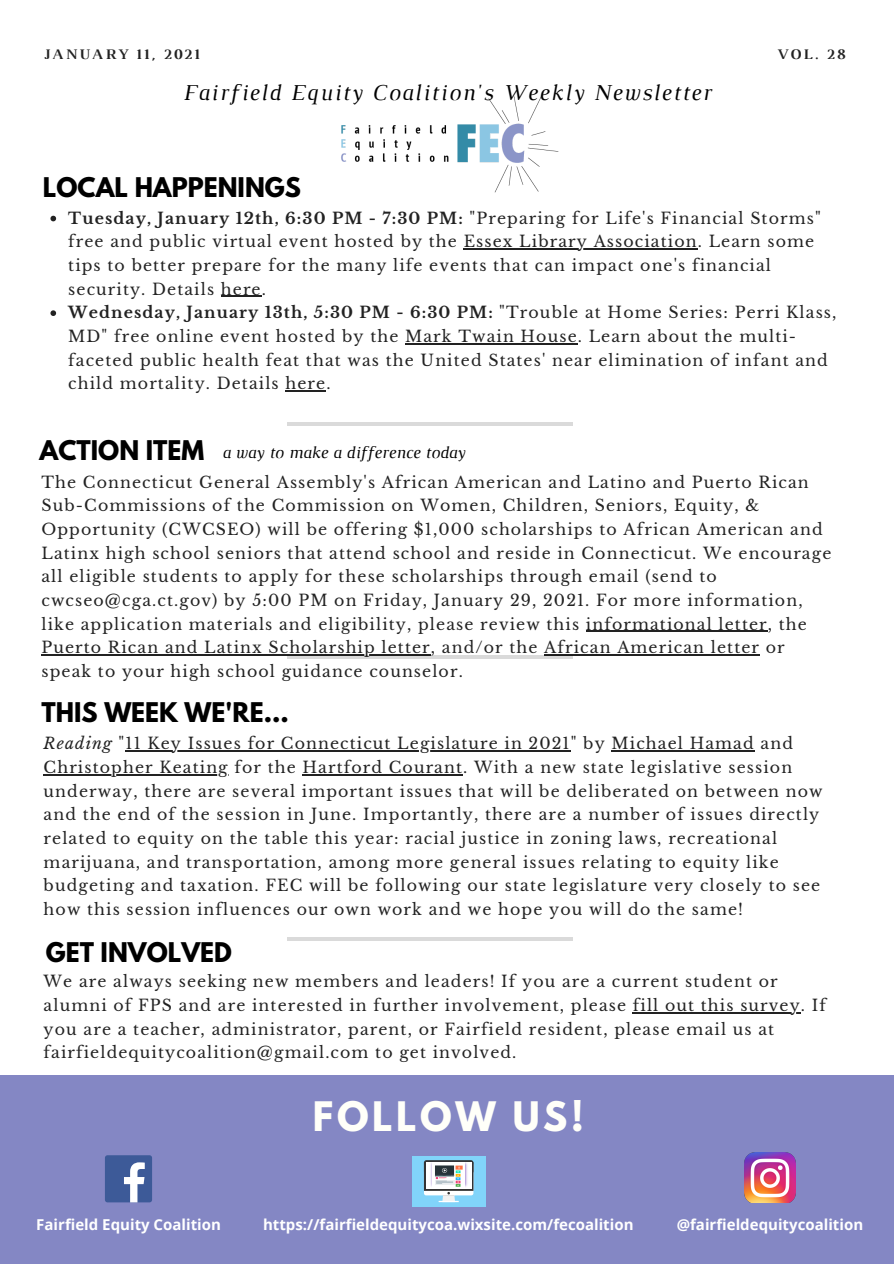
<style>
.page{position:relative;width:894px;height:1264px;background:#fff}
.page>*{position:absolute;margin:0;border:0;box-sizing:border-box;transform-origin:0 0}
.t1{font:700 36px "League Spartan";letter-spacing:.1em;color:#fffff9}
.t2{font:700 24px "League Spartan";color:#000}
.t3{font:italic 23.25px "Luthier";letter-spacing:.07em;color:#000}
.t4{font:italic 17.4px "Luthier";color:#000}
.t5{font:15.75px/23.7px "Libre Baskerville";letter-spacing:.07em;color:#222}
.t6{font:700 15px "Open Sans";color:#fff}
.t7{font:700 14.85px "Luthier";letter-spacing:.14em;color:#222}
.s1{font-weight:700}
.s2{font-style:italic}
</style>
<div class="page">
<hr style="left:287px;top:937px;width:285px;height:4px;background:#dadada">
<svg style="left:50px;top:216px;width:6px;height:5px"></svg>
<hr style="left:463px;top:248px;width:234px;height:1px;background:#222">
<hr style="left:221px;top:296px;width:41px;height:1px;background:#222">
<svg style="left:50px;top:310px;width:6px;height:6px"></svg>
<hr style="left:405px;top:343px;width:172px;height:1px;background:#222">
<hr style="left:285px;top:390px;width:41px;height:1px;background:#222">
<hr style="left:287px;top:422px;width:285px;height:3px;background:#000">
<hr style="left:632px;top:1012px;width:168px;height:1px;background:#222">
<hr style="left:585px;top:631px;width:182px;height:1px;background:#222">
<hr style="left:41px;top:654px;width:389px;height:1px;background:#222">
<hr style="left:544px;top:654px;width:216px;height:1px;background:#222">
<div style="left:0;top:1075px;width:893px;height:188px;background:#8487c4"></div>
<img style="left:744px;top:1152px;width:51px;height:50px">
<div style="left:105px;top:1155px;width:47px;height:47px;background:#3d5a98;border-radius:3px"></div>
<svg style="left:124px;top:1162px;width:21px;height:40px"></svg>
<div style="left:412px;top:1155px;width:73px;height:51px;background:#81d4fa"></div>
<svg style="left:424px;top:1160px;width:49px;height:42px;background:#b8c2c7"></svg>
<hr style="left:125px;top:750px;width:445px;height:1px;background:#222">
<hr style="left:611px;top:750px;width:143px;height:1px;background:#222">
<hr style="left:44px;top:774px;width:185px;height:1px;background:#222">
<hr style="left:302px;top:774px;width:161px;height:1px;background:#222">
<img style="left:341px;top:95px;width:218px;height:98px">
<svg style="left:287px;top:655px;width:285px;height:4px"></svg>
<p class="t7" style="left:44px;top:49px;width:157px">JANUARY 11, 2021</p>
<p class="t7" style="left:776px;top:49px;width:70px">VOL. 28</p>
<p class="t3" style="left:183px;top:84px;width:529px">Fairfield Equity Coalition's Weekly Newsletter</p>
<p class="t2" style="left:43px;top:175px;width:259px">LOCAL HAPPENINGS</p>
<p class="t5" style="left:68px;top:206px;width:753px"><span class="s1">Tuesday, January 12th, 6:30 PM - 7:30 PM:</span> "Preparing for Life's Financial Storms" free and public virtual event hosted by the Essex Library Association. Learn some tips to better prepare for the many life events that can impact one's financial security. Details here.</p>
<p class="t5" style="left:68px;top:301px;width:769px"><span class="s1">Wednesday, January 13th, 5:30 PM - 6:30 PM:</span> "Trouble at Home Series: Perri Klass, MD" free online event hosted by the Mark Twain House. Learn about the multi&shy;faceted public health feat that was the United States' near elimination of infant and child mortality. Details here.</p>
<p class="t2" style="left:40px;top:438px;width:166px">ACTION ITEM</p>
<p class="t4" style="left:222px;top:446px;width:244px">a way to make a difference today</p>
<p class="t5" style="left:41px;top:470px;width:791px">The Connecticut General Assembly's African American and Latino and Puerto Rican Sub-Commissions of the Commission on Women, Children, Seniors, Equity, &amp; Opportunity (CWCSEO) will be offering $1,000 scholarships to African American and Latinx high school seniors that attend school and reside in Connecticut. We encourage all eligible students to apply for these scholarships through email (send to cwcseo@cga.ct.gov) by 5:00 PM on Friday, January 29, 2021. For more information, like application materials and eligibility, please review this informational letter, the Puerto Rican and Latinx Scholarship letter, and/or the African American letter or speak to your high school guidance counselor.</p>
<p class="t2" style="left:42px;top:700px;width:249px">THIS WEEK WE'RE...</p>
<p class="t5" style="left:44px;top:732px;width:780px"><span class="s2">Reading</span> "11 Key Issues for Connecticut Legislature in 2021" by Michael Hamad and Christopher Keating for the Hartford Courant. With a new state legislative session underway, there are several important issues that will be deliberated on between now and the end of the session in June. Importantly, there are a number of issues directly related to equity on the table this year: racial justice in zoning laws, recreational marijuana, and transportation, among more general issues relating to equity like budgeting and taxation. FEC will be following our state legislature very closely to see how this session influences our own work and we hope you will do the same!</p>
<p class="t2" style="left:46px;top:940px;width:187px">GET INVOLVED</p>
<p class="t5" style="left:44px;top:969px;width:783px">We are always seeking new members and leaders! If you are a current student or alumni of FPS and are interested in further involvement, please fill out this survey. If you are a teacher, administrator, parent, or Fairfield resident, please email us at fairfieldequitycoalition@gmail.com to get involved.</p>
<p class="t1" style="left:313px;top:1098px;width:272px">FOLLOW US!</p>
<p class="t6" style="left:36px;top:1213px;width:186px">Fairfield Equity Coalition</p>
<p class="t6" style="left:263px;top:1213px;width:372px">https://fairfieldequitycoa.wixsite.com/fecoalition</p>
<p class="t6" style="left:676px;top:1213px;width:188px">@fairfieldequitycoalition</p>
</div>
